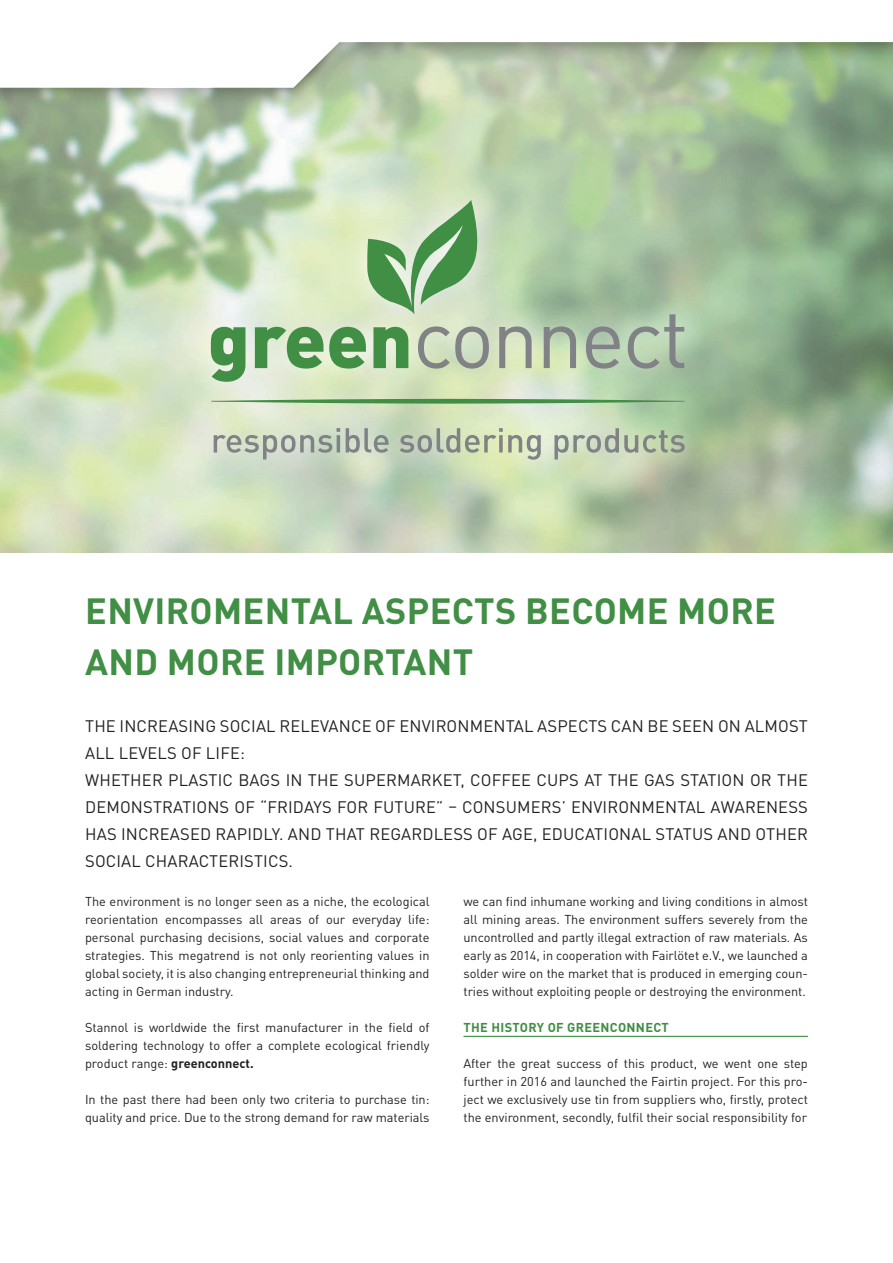
<style>
.page{position:relative;width:893px;height:1263px;background:#fff}
.page>*{position:absolute;margin:0;border:0;box-sizing:border-box;transform-origin:0 0}
.t1{font:700 36px/50.8px "DINOT";letter-spacing:.01em;color:#418e45}
.t2{font:16.5px/27px "DINOT";letter-spacing:.01em;color:#231f20}
.t3{font:12.75px/18px "DINOT";letter-spacing:-.005em;color:#231f20;text-align:justify}
.t4{font:700 12.75px "DINOT";letter-spacing:.025em;color:#418e45}
.s1{font-weight:700}
</style>
<div class="page">
<img style="left:0;top:110px;width:893px;height:443px">
<div style="left:0;top:0;width:893px;height:110px;background:#231f20;opacity:.5"></div>
<svg style="left:0;top:0;width:893px;height:88px"></svg>
<div style="left:182px;top:175px;width:531px;height:313px;background:#fff;opacity:.9"></div>
<svg style="left:214px;top:428px;width:471px;height:32px"></svg>
<svg style="left:211px;top:399px;width:474px;height:5px"></svg>
<svg style="left:367px;top:200px;width:113px;height:114px"></svg>
<svg style="left:211px;top:327px;width:34px;height:55px"></svg>
<svg style="left:255px;top:327px;width:68px;height:42px"></svg>
<svg style="left:329px;top:327px;width:37px;height:42px"></svg>
<svg style="left:373px;top:327px;width:35px;height:41px"></svg>
<svg style="left:418px;top:326px;width:71px;height:43px"></svg>
<svg style="left:499px;top:326px;width:33px;height:42px"></svg>
<svg style="left:544px;top:326px;width:32px;height:42px"></svg>
<svg style="left:586px;top:326px;width:34px;height:43px"></svg>
<svg style="left:628px;top:314px;width:56px;height:55px"></svg>
<hr style="left:463px;top:1036px;width:345px;height:1px;background:#418e45">
<h1 class="t1" style="left:85px;top:584px;width:692px">ENVIROMENTAL ASPECTS BECOME MORE<br>AND MORE IMPORTANT</h1>
<p class="t2" style="left:85px;top:713px;width:724px">THE INCREASING SOCIAL RELEVANCE OF ENVIRONMENTAL ASPECTS CAN BE SEEN ON ALMOST ALL LEVELS OF LIFE:<br>WHETHER PLASTIC BAGS IN THE SUPERMARKET, COFFEE CUPS AT THE GAS STATION OR THE DEMONSTRATIONS OF “FRIDAYS FOR FUTURE” – CONSUMERS’ ENVIRONMENTAL AWARENESS HAS INCREASED RAPIDLY. AND THAT REGARDLESS OF AGE, EDUCATIONAL STATUS AND OTHER SOCIAL CHARACTERISTICS.</p>
<p class="t3" style="left:85px;top:892px;width:346px">The environment is no longer seen as a niche, the ecological reorientation encompasses all areas of our everyday life: personal purchasing decisions, social values and corporate strategies. This megatrend is not only reorienting values in global society, it is also changing entrepreneurial thinking and acting in German industry.</p>
<p class="t3" style="left:85px;top:1018px;width:346px">Stannol is worldwide the first manufacturer in the field of soldering technology to offer a complete ecological friendly product range: <span class="s1">greenconnect.</span></p>
<p class="t3" style="left:85px;top:1090px;width:346px">In the past there had been only two criteria to purchase tin: quality and price. Due to the strong demand for raw materials</p>
<p class="t3" style="left:463px;top:892px;width:346px">we can find inhumane working and living conditions in almost all mining areas. The environment suffers severely from the uncontrolled and partly illegal extraction of raw materials. As early as 2014, in cooperation with Fairlötet e.V., we launched a solder wire on the market that is produced in emerging coun&shy;tries without exploiting people or destroying the environment.</p>
<p class="t4" style="left:464px;top:1018px;width:207px">THE HISTORY OF GREENCONNECT</p>
<p class="t3" style="left:463px;top:1054px;width:346px">After the great success of this product, we went one step further in 2016 and launched the Fairtin project. For this pro&shy;ject we exclusively use tin from suppliers who, firstly, protect the environment, secondly, fulfil their social responsibility for</p>
</div>
